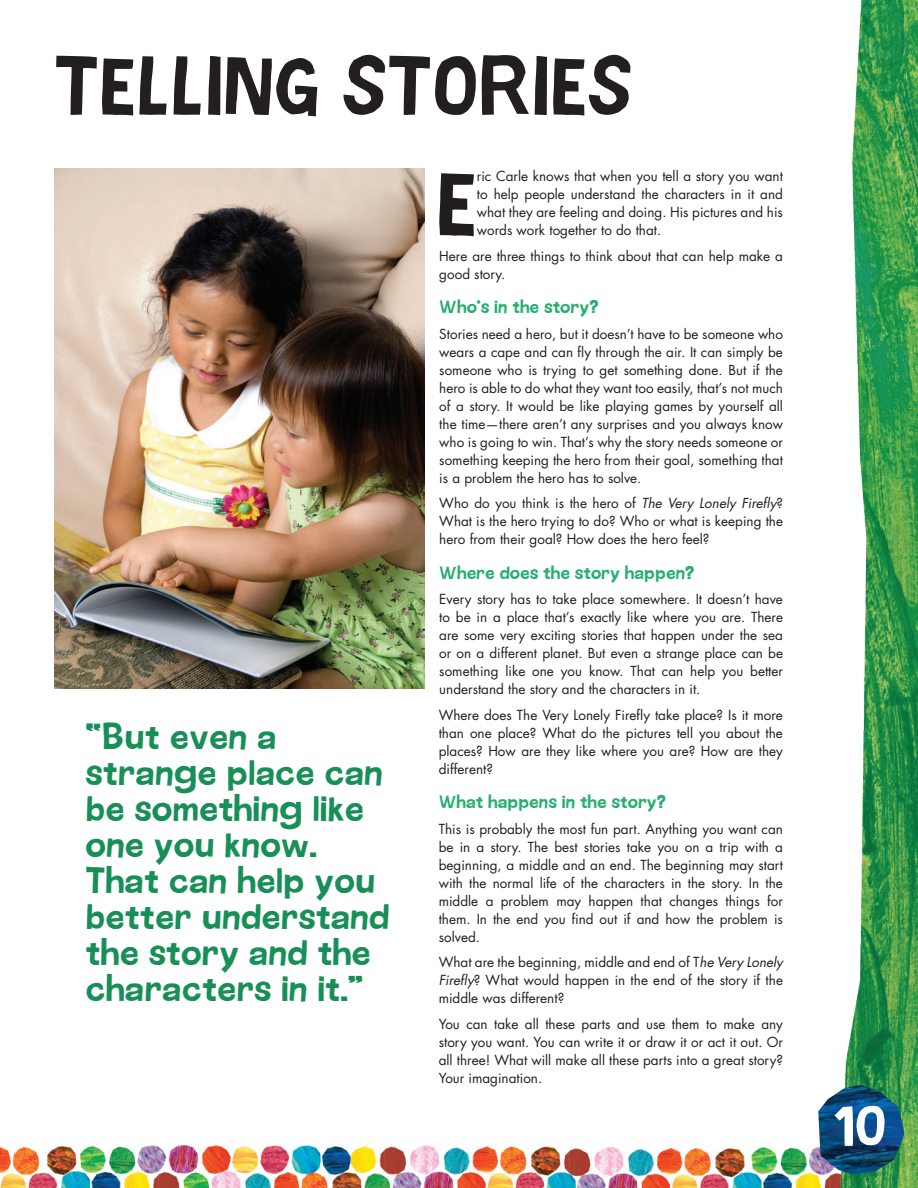
<style>
.page{position:relative;width:918px;height:1188px;background:#fff}
.page>*{position:absolute;margin:0;border:0;box-sizing:border-box;transform-origin:0 0}
.Default{font:89.4px "Worldof Eric Carle";color:#211d1e}
.t1{font:81px "Worldof Eric Carle";color:#231f20}
.t2{font:54px "Worldof Eric Carle";color:#fff}
.Pa1{font:36px/36px "Worldof Eric Carle";color:#178f57}
.Pa1-2{font:18px "Worldof Eric Carle";color:#29ae72}
.Pa1-3{font:13.5px/18px "Futura Std";color:#211d1e;text-align:justify}
.Default-2{font:13.5px/18px "Futura Std";color:#211d1e;text-align:justify}
.s1{font-style:italic}
</style>
<div class="page">
<img style="left:0;top:1144px;width:831px;height:44px">
<img style="left:831px;top:0;width:87px;height:1188px">
<img style="left:818px;top:1085px;width:86px;height:89px">
<img style="left:54px;top:169px;width:370px;height:519px">
<p class="t1" style="left:54px;top:54px;width:580px">TELLING STORIES</p>
<p class="Pa1" style="left:86px;top:722px;width:305px">“But even a strange place can be something like one you know.<br>That can help you better understand the story and the characters in it.”</p>
<p class="Default" style="left:436px;top:168px;width:43px">E</p>
<p class="Default-2" style="left:477px;top:168px;width:308px">ric Carle knows that when you tell a story you want to help people understand the characters in it and what they are feeling and doing. His pictures and his words work together to do that.</p>
<p class="Pa1-3" style="left:439px;top:247px;width:345px">Here are three things to think about that can help make a good story.</p>
<p class="Pa1-2" style="left:439px;top:300px;width:161px">Who’s in the story?</p>
<p class="Pa1-3" style="left:439px;top:325px;width:345px">Stories need a hero, but it doesn’t have to be someone who wears a cape and can fly through the air. It can simply be someone who is trying to get something done. But if the hero is able to do what they want too easily, that’s not much of a story. It would be like playing games by yourself all the time—there aren’t any surprises and you always know who is going to win. That’s why the story needs someone or something keeping the hero from their goal, something that is a problem the hero has to solve.</p>
<p class="Pa1-3" style="left:439px;top:495px;width:345px">Who do you think is the hero of <span class="s1">The Very Lonely Firefly</span>?<br>What is the hero trying to do? Who or what is keeping the hero from their goal? How does the hero feel?</p>
<p class="Pa1-2" style="left:439px;top:565px;width:257px">Where does the story happen?</p>
<p class="Pa1-3" style="left:439px;top:591px;width:345px">Every story has to take place somewhere. It doesn’t have to be in a place that’s exactly like where you are. There are some very exciting stories that happen under the sea or on a different planet. But even a strange place can be something like one you know. That can help you better understand the story and the characters in it.</p>
<p class="Pa1-3" style="left:439px;top:706px;width:346px">Where does The Very Lonely Firefly take place? Is it more than one place? What do the pictures tell you about the places? How are they like where you are? How are they different?</p>
<p class="Pa1-2" style="left:439px;top:795px;width:229px">What happens in the story?</p>
<p class="Pa1-3" style="left:439px;top:820px;width:346px">This is probably the most fun part. Anything you want can be in a story. The best stories take you on a trip with a beginning, a middle and an end. The beginning may start with the normal life of the characters in the story. In the middle a problem may happen that changes things for them. In the end you find out if and how the problem is solved.</p>
<p class="Pa1-3" style="left:439px;top:954px;width:346px">What are the beginning, middle and end of T<span class="s1">he Very Lonely Firefly</span>? What would happen in the end of the story if the middle was different?</p>
<p class="Default-2" style="left:439px;top:1015px;width:346px">You can take all these parts and use them to make any story you want. You can write it or draw it or act it out. Or all three! What will make all these parts into a great story?<br>Your imagination.</p>
<p class="t2" style="left:833px;top:1105px;width:55px">10</p>
</div>
